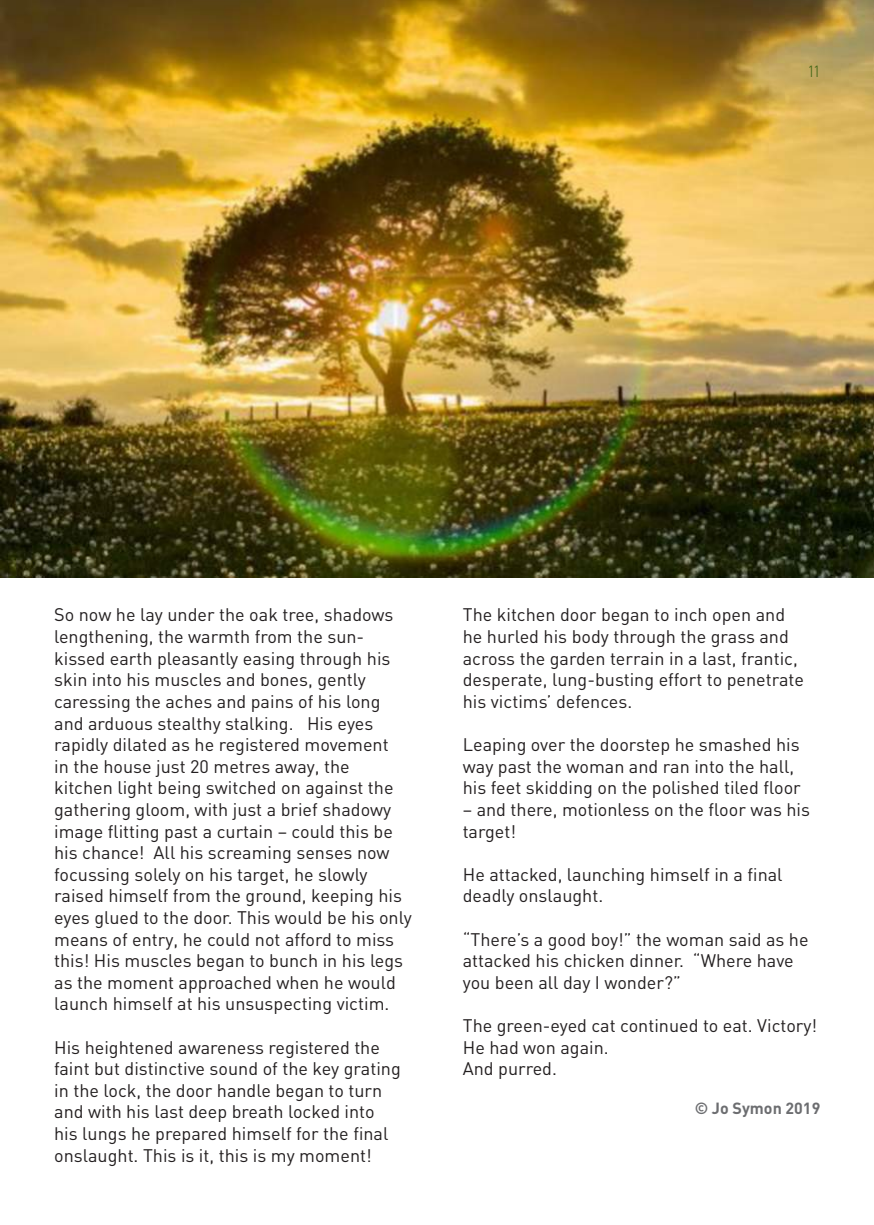
<style>
.page{position:relative;width:874px;height:1225px;background:#fff}
.page>*{position:absolute;margin:0;border:0;box-sizing:border-box;transform-origin:0 0}
.t1{font:18px/21.6px "DIN";color:#231f20}
.t2{font:700 16px "DIN";color:#6c6d70}
.t3{font:16px "DIN Cond";color:#426616}
</style>
<div class="page">
<img style="left:0;top:0;width:873px;height:577px">
<p class="t3" style="left:808px;top:62px;width:13px">11</p>
<p class="t1" style="left:54px;top:604px;width:359px">So now he lay under the oak tree, shadows lengthening, the warmth from the sun&shy;kissed earth pleasantly easing through his skin into his muscles and bones, gently caressing the aches and pains of his long and arduous stealthy stalking. His eyes rapidly dilated as he registered movement<br>in the house just 20 metres away, the kitchen light being switched on against the gathering gloom, with just a brief shadowy image flitting past a curtain – could this be his chance! All his screaming senses now focussing solely on his target, he slowly raised himself from the ground, keeping his eyes glued to the door. This would be his only means of entry, he could not afford to miss this! His muscles began to bunch in his legs as the moment approached when he would launch himself at his unsuspecting victim.</p>
<p class="t1" style="left:54px;top:1036px;width:348px">His heightened awareness registered the faint but distinctive sound of the key grating in the lock, the door handle began to turn and with his last deep breath locked into his lungs he prepared himself for the final onslaught. This is it, this is my moment!</p>
<p class="t1" style="left:462px;top:604px;width:342px">The kitchen door began to inch open and he hurled his body through the grass and across the garden terrain in a last, frantic, desperate, lung-busting effort to penetrate his victims’ defences.</p>
<p class="t1" style="left:462px;top:733px;width:339px">Leaping over the doorstep he smashed his way past the woman and ran into the hall, his feet skidding on the polished tiled floor</p>
<p class="t1" style="left:462px;top:798px;width:348px">– and there, motionless on the floor was his target!</p>
<p class="t1" style="left:462px;top:863px;width:321px">He attacked, launching himself in a final deadly onslaught.</p>
<p class="t1" style="left:462px;top:928px;width:347px">“There’s a good boy!” the woman said as he attacked his chicken dinner. “Where have you been all day I wonder?”</p>
<p class="t1" style="left:462px;top:1014px;width:356px">The green-eyed cat continued to eat. Victory!<br>He had won again.<br>And purred.</p>
<p class="t2" style="left:694px;top:1097px;width:127px">© Jo Symon 2019</p>
</div>
